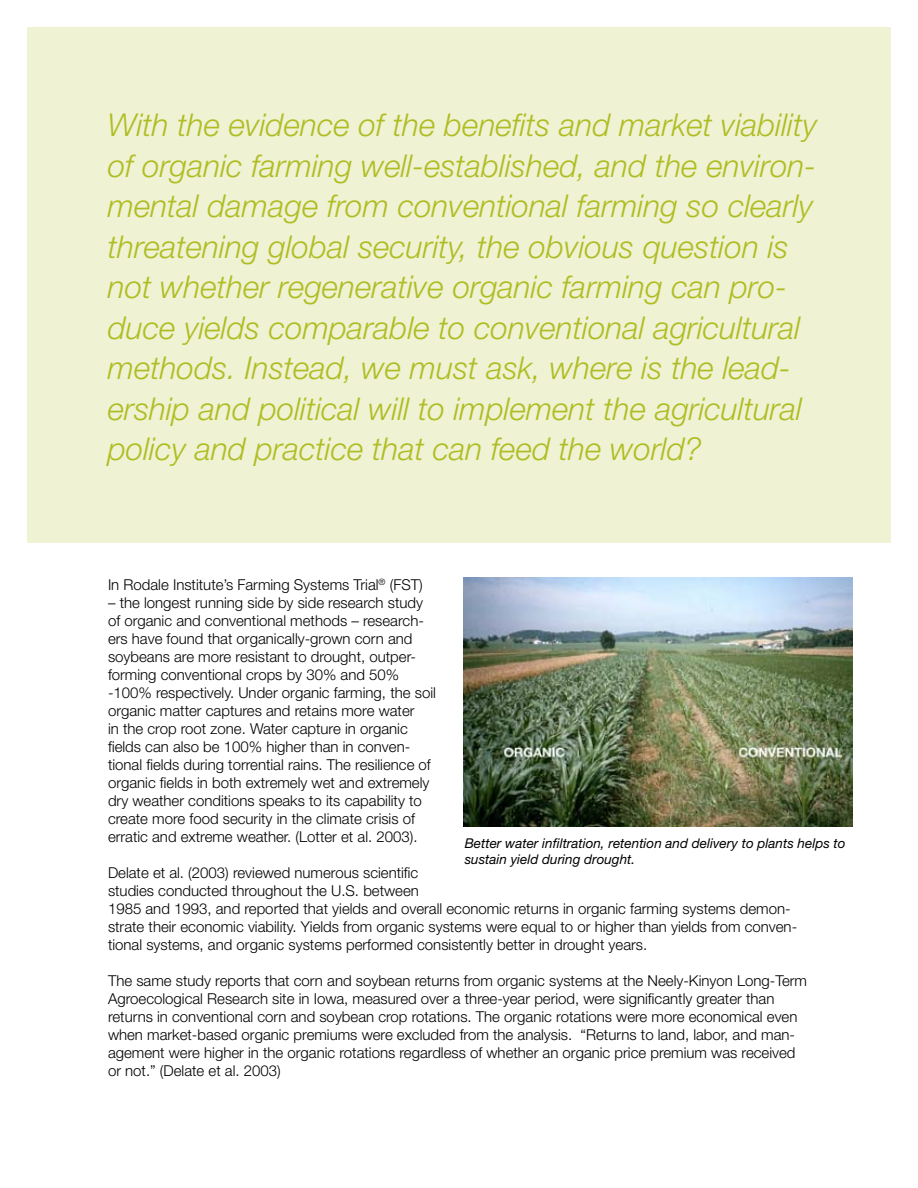
<style>
.page{position:relative;width:918px;height:1188px;background:#fff}
.page>*{position:absolute;margin:0;border:0;box-sizing:border-box;transform-origin:0 0}
.t1{font:italic 300 31.5px/40.5px "Helvetica Neue";color:#afbd22}
.t2{font:300 15px/18px "Helvetica Neue";color:#000}
.t3{font:italic 13.5px/16.2px "Helvetica Neue";color:#000}
</style>
<div class="page">
<div style="left:27px;top:27px;width:864px;height:515px;background:#eff2d3"></div>
<img style="left:464px;top:578px;width:388px;height:249px">
<p class="t1" style="left:108px;top:104px;width:711px">With the evidence of the benefits and market viability of organic farming well-established, and the environ&shy;mental damage from conventional farming so clearly threatening global security, the obvious question is not whether regenerative organic farming can pro&shy;duce yields comparable to conventional agricultural methods. Instead, we must ask, where is the lead&shy;ership and political will to implement the agricultural policy and practice that can feed the world?</p>
<p class="t2" style="left:108px;top:575px;width:316px">In Rodale Institute’s Farming Systems Trial<sup>®</sup> (FST)</p>
<p class="t2" style="left:108px;top:593px;width:329px">– the longest running side by side research study of organic and conventional methods – research&shy;ers have found that organically-grown corn and soybeans are more resistant to drought, outper&shy;forming conventional crops by 30% and 50% -100% respectively. Under organic farming, the soil organic matter captures and retains more water<br>in the crop root zone. Water capture in organic fields can also be 100% higher than in conven&shy;tional fields during torrential rains. The resilience of organic fields in both extremely wet and extremely dry weather conditions speaks to its capability to create more food security in the climate crisis of erratic and extreme weather. (Lotter et al. 2003).</p>
<p class="t2" style="left:108px;top:863px;width:691px">Delate et al. (2003) reviewed numerous scientific<br>studies conducted throughout the U.S. between<br>1985 and 1993, and reported that yields and overall economic returns in organic farming systems demon&shy;strate their economic viability. Yields from organic systems were equal to or higher than yields from conven&shy;tional systems, and organic systems performed consistently better in drought years.</p>
<p class="t2" style="left:108px;top:971px;width:701px">The same study reports that corn and soybean returns from organic systems at the Neely-Kinyon Long-Term Agroecological Research site in Iowa, measured over a three-year period, were significantly greater than returns in conventional corn and soybean crop rotations. The organic rotations were more economical even when market-based organic premiums were excluded from the analysis. “Returns to land, labor, and man&shy;agement were higher in the organic rotations regardless of whether an organic price premium was received or not.” (Delate et al. 2003)</p>
<p class="t3" style="left:465px;top:835px;width:382px">Better water infiltration, retention and delivery to plants helps to sustain yield during drought.</p>
</div>
